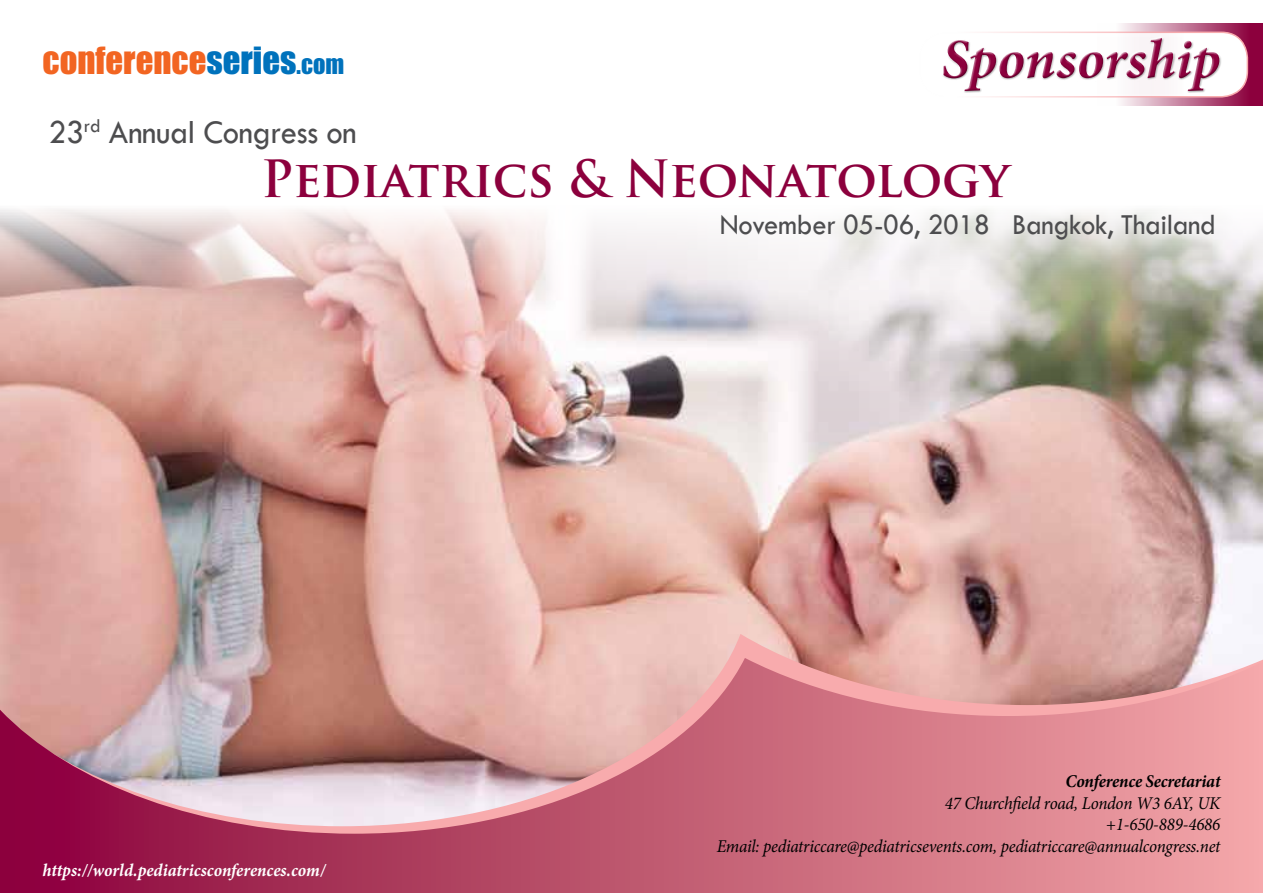
<style>
.page{position:relative;width:1263px;height:893px;background:#fff}
.page>*{position:absolute;margin:0;border:0;box-sizing:border-box;transform-origin:0 0}
.t1{font:italic 700 56.4px "Minion Pro";letter-spacing:-.005em;color:#8c003d}
.t2{font:700 50.1px "Trajan Pro";letter-spacing:-.01em;color:#8c003d}
.t3{font:34.65px "Impact";color:#f26522}
.t4{font:34.35px "Tw Cen";letter-spacing:-.01em;color:#4d4d4f;scale:.95 1}
.t5{font:30px "Tw Cen";letter-spacing:-.01em;color:#4d4d4f;scale:.95 1}
.t6{font:italic 18px/21.6px "Minion Pro";letter-spacing:-.015em;color:#000;text-align:right;scale:.95 1}
.t7{font:italic 700 18px "Minion Pro";color:#fff;scale:.95 1}
.t8{font:italic 700 18px "Minion Pro";letter-spacing:-.01em;color:#000;scale:.95 1}
.s1{color:#0072bc}
.s2{font-size:24.3px;color:#0072bc}
</style>
<div class="page">
<svg style="left:1098px;top:23px;width:165px;height:83px;background:#b65c82"></svg>
<div style="left:919px;top:32px;width:328px;height:65px;background:#fff;border-radius:26px"></div>
<div style="left:918px;top:32px;width:330px;height:66px;border:2px solid #f8abad;border-radius:26px"></div>
<img style="left:0;top:209px;width:1263px;height:425px">
<svg style="left:0;top:634px;width:1263px;height:259px;background:#c66f80"></svg>
<svg style="left:0;top:658px;width:1263px;height:176px;background:#d08c94"></svg>
<div style="left:941px;top:37px;width:281px;height:56px;background:#000;opacity:.35"></div>
<h3 class="t3" style="left:43px;top:33px;width:303px">CONFERENCE<span class="s1">SERIES</span><span class="s2">.COM</span></h3>
<h1 class="t1" style="left:941px;top:19px;width:280px">Sponsorship</h1>
<h3 class="t4" style="left:49px;top:111px;width:326px">23<sup>rd</sup> Annual Congress on</h3>
<h2 class="t2" style="left:261px;top:148px;width:750px">Pediatrics &amp; Neonatology</h2>
<h3 class="t5" style="left:720px;top:207px;width:524px">November 05-06, 2018 Bangkok, Thailand</h3>
<p class="t7" style="left:43px;top:857px;width:299px">https://world.pediatricsconferences.com/</p>
<p class="t8" style="left:1065px;top:769px;width:165px">Conference Secretariat</p>
<p class="t6" style="left:717px;top:792px;width:532px">47 Churchfield road, London W3 6AY, UK<br>+1-650-889-4686<br>Email: pediatriccare@pediatricsevents.com, pediatriccare@annualcongress.net</p>
</div>
